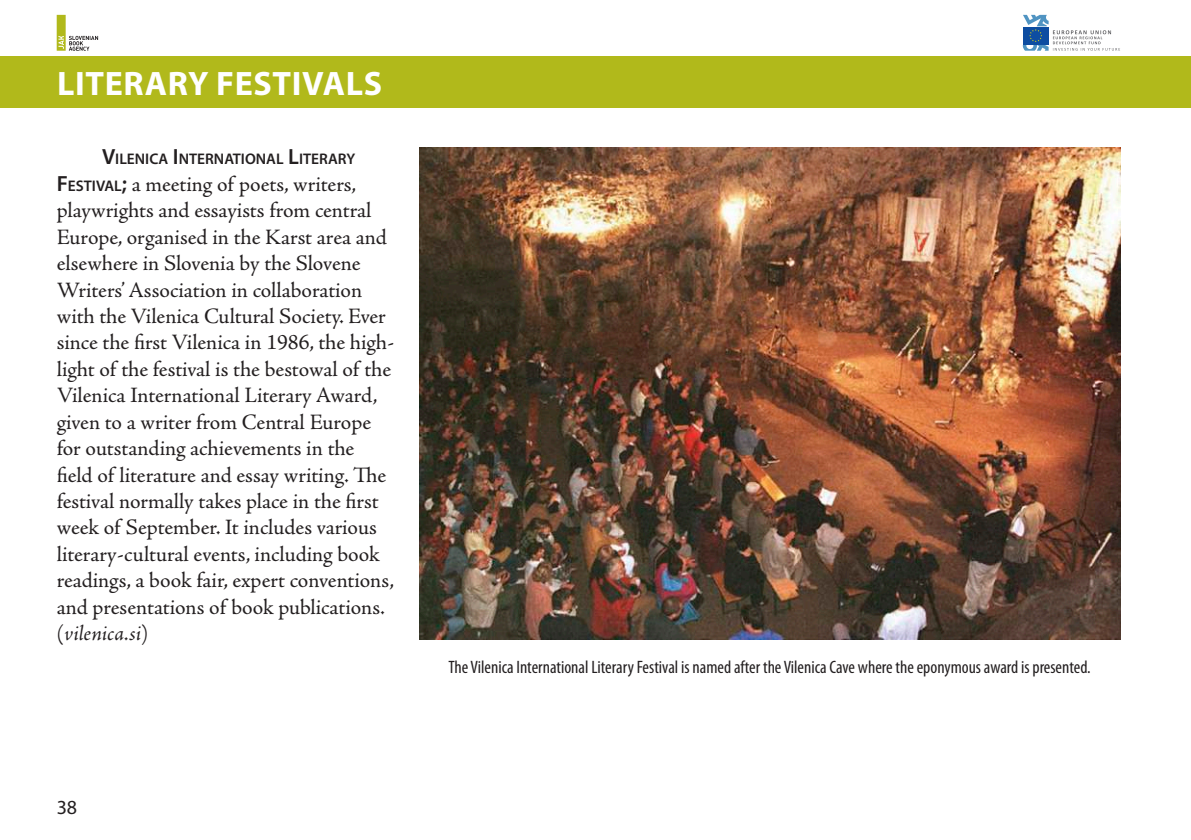
<style>
.page{position:relative;width:1191px;height:840px;background:#fff}
.page>*{position:absolute;margin:0;border:0;box-sizing:border-box;transform-origin:0 0}
.t1{font:700 34px "Myriad Pro";letter-spacing:.02em;color:#fff}
.t2{font:22px/26.4px "Adobe Jenson Pro";letter-spacing:-.005em;color:#231f20}
.t3{font:20px "Myriad Pro";color:#231f20}
.t4{font:condensed 18px "Myriad Pro";color:#231f20}
.t5{font:600 15.4px "Myriad Pro";color:#231f20}
.s1{font-size:22px}
.s2{font-family:"Myriad Pro";font-weight:600}
.s3{font-family:"Myriad Pro";font-weight:600;font-size:15.4px}
.s4{font-style:italic}
</style>
<div class="page">
<div style="left:57px;top:15px;width:9px;height:36px;background:#b1b91b"></div>
<svg style="left:58px;top:36px;width:40px;height:15px"></svg>
<svg style="left:1022px;top:15px;width:98px;height:36px"></svg>
<div style="left:0;top:57px;width:1191px;height:51px;background:#b1b91b"></div>
<img style="left:419px;top:148px;width:701px;height:491px">
<h1 class="t1" style="left:57px;top:61px;width:326px">LITERARY FESTIVALS</h1>
<p class="t5" style="left:102px;top:149px;width:255px"><span class="s1">V</span>ILENICA <span class="s1">I</span> NTERNATIONAL <span class="s1">L</span>ITERARY</p>
<p class="t2" style="left:57px;top:171px;width:339px"><span class="s2">F</span> <span class="s3">ESTIVAL</span><span class="s2">;</span> a meeting of poets, writers, playwrights and essayists from central Europe, organised in the Karst area and elsewhere in Slovenia by the Slovene Writers’ Association in collaboration with the Vilenica Cultural Society. Ever since the first Vilenica in 1986, the high&shy;light of the festival is the bestowal of the Vilenica International Literary Award, given to a writer from Central Europe for outstanding achievements in the field of literature and essay writing. The festival normally takes place in the first week of September. It includes various literary-cultural events, including book readings, a book fair, expert conventions, and presentations of book publications. (<span class="s4">vilenica.si</span>)</p>
<p class="t3" style="left:57px;top:794px;width:22px">38</p>
<p class="t4" style="left:448px;top:655px;width:644px">The Vilenica International Literary Festival is named after the Vilenica Cave where the eponymous award is presented.</p>
</div>
